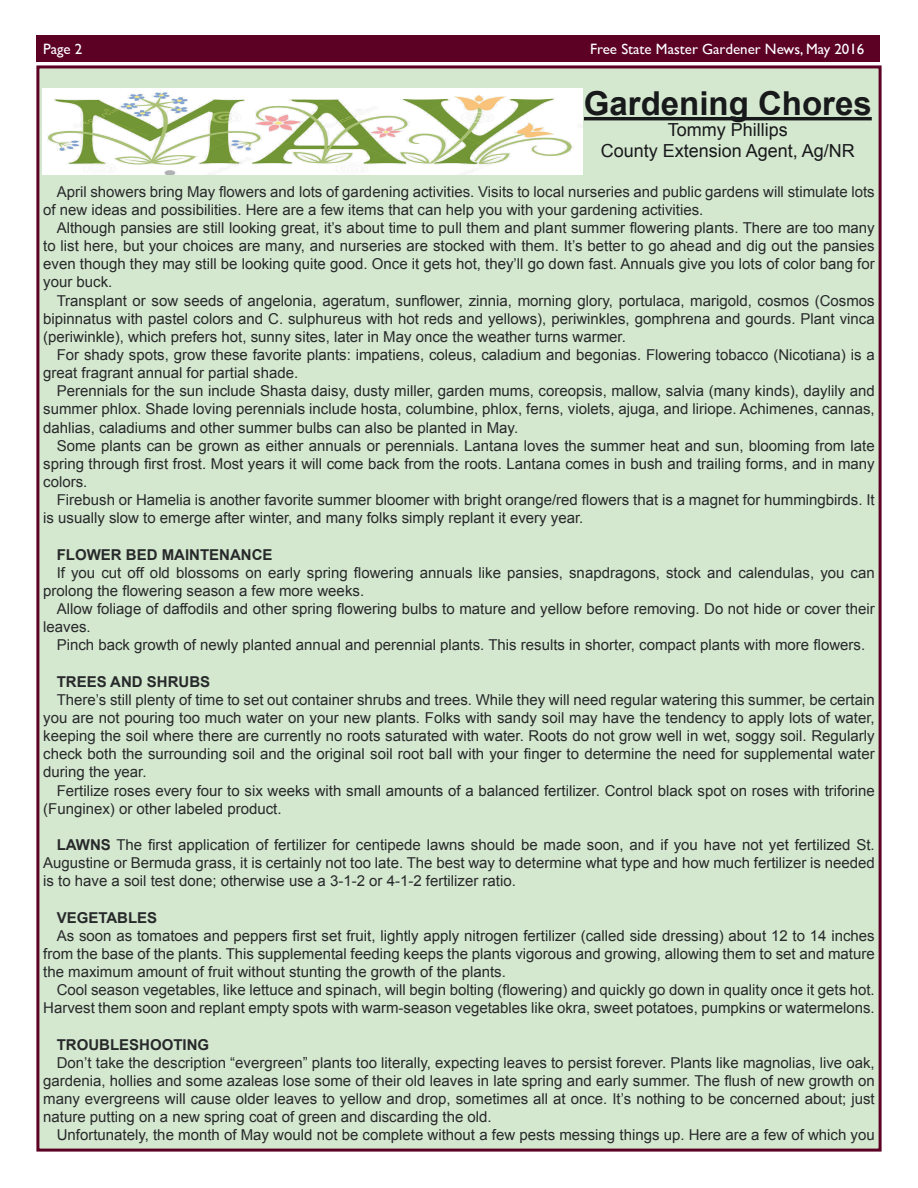
<style>
.page{position:relative;width:918px;height:1188px;background:#fff}
.page>*{position:absolute;margin:0;border:0;box-sizing:border-box;transform-origin:0 0}
.t1{font:700 33px "Arial";color:#18191b}
.t2{font:18px/21px "Arial";color:#18191b;text-align:center}
.t3{font:15px/18.1px "Arial";color:#27292a;text-align:justify}
.t4{font:700 15px "Arial";color:#27292a}
.t5{font:15px "Gill Sans";color:#fff}
.s1{font-weight:700}
</style>
<div class="page">
<div style="left:36px;top:65px;width:846px;height:1087px;background:#d4e7cf;border:3px solid #5c0024"></div>
<img style="left:42px;top:88px;width:540px;height:87px">
<div style="left:36px;top:35px;width:844px;height:27px;background:#5c0024"></div>
<hr style="left:584px;top:117px;width:288px;height:3px;background:#18191b">
<p class="t5" style="left:43px;top:40px;width:41px">Page 2</p>
<p class="t5" style="left:590px;top:40px;width:276px">Free State Master Gardener News, May 2016</p>
<h1 class="t1" style="left:584px;top:82px;width:289px">Gardening Chores</h1>
<p class="t2" style="left:601px;top:120px;width:256px">Tommy Phillips<br>County Extension Agent, Ag/NR</p>
<p class="t3" style="left:43px;top:183px;width:833px;text-indent:14px">April showers bring May flowers and lots of gardening activities. Visits to local nurseries and public gardens will stimulate lots of new ideas and possibilities. Here are a few items that can help you with your gardening activities.</p>
<p class="t3" style="left:43px;top:219px;width:833px;text-indent:14px">Although pansies are still looking great, it’s about time to pull them and plant summer flowering plants. There are too many to list here, but your choices are many, and nurseries are stocked with them. It’s better to go ahead and dig out the pansies even though they may still be looking quite good. Once it gets hot, they’ll go down fast. Annuals give you lots of color bang for your buck.</p>
<p class="t3" style="left:43px;top:291px;width:833px;text-indent:14px">Transplant or sow seeds of angelonia, ageratum, sunflower, zinnia, morning glory, portulaca, marigold, cosmos (Cosmos bipinnatus with pastel colors and C. sulphureus with hot reds and yellows), periwinkles, gomphrena and gourds. Plant vinca (periwinkle), which prefers hot, sunny sites, later in May once the weather turns warmer.</p>
<p class="t3" style="left:43px;top:346px;width:833px;text-indent:14px">For shady spots, grow these favorite plants: impatiens, coleus, caladium and begonias. Flowering tobacco (Nicotiana) is a great fragrant annual for partial shade.</p>
<p class="t3" style="left:43px;top:382px;width:833px;text-indent:14px">Perennials for the sun include Shasta daisy, dusty miller, garden mums, coreopsis, mallow, salvia (many kinds), daylily and summer phlox. Shade loving perennials include hosta, columbine, phlox, ferns, violets, ajuga, and liriope. Achimenes, cannas, dahlias, caladiums and other summer bulbs can also be planted in May.</p>
<p class="t3" style="left:43px;top:437px;width:833px;text-indent:14px">Some plants can be grown as either annuals or perennials. Lantana loves the summer heat and sun, blooming from late spring through first frost. Most years it will come back from the roots. Lantana comes in bush and trailing forms, and in many colors.</p>
<p class="t3" style="left:43px;top:491px;width:833px;text-indent:14px">Firebush or Hamelia is another favorite summer bloomer with bright orange/red flowers that is a magnet for hummingbirds. It is usually slow to emerge after winter, and many folks simply replant it every year.</p>
<p class="t4" style="left:57px;top:545px;width:217px">FLOWER BED MAINTENANCE</p>
<p class="t3" style="left:43px;top:564px;width:833px;text-indent:14px">If you cut off old blossoms on early spring flowering annuals like pansies, snapdragons, stock and calendulas, you can prolong the flowering season a few more weeks.</p>
<p class="t3" style="left:43px;top:600px;width:833px;text-indent:14px">Allow foliage of daffodils and other spring flowering bulbs to mature and yellow before removing. Do not hide or cover their leaves.</p>
<p class="t3" style="left:57px;top:636px;width:810px">Pinch back growth of newly planted annual and perennial plants. This results in shorter, compact plants with more flowers.</p>
<p class="t4" style="left:57px;top:672px;width:155px">TREES AND SHRUBS</p>
<p class="t3" style="left:43px;top:691px;width:833px;text-indent:14px">There’s still plenty of time to set out container shrubs and trees. While they will need regular watering this summer, be certain you are not pouring too much water on your new plants. Folks with sandy soil may have the tendency to apply lots of water, keeping the soil where there are currently no roots saturated with water. Roots do not grow well in wet, soggy soil. Regularly check both the surrounding soil and the original soil root ball with your finger to determine the need for supplemental water during the year.</p>
<p class="t3" style="left:43px;top:781px;width:833px;text-indent:14px">Fertilize roses every four to six weeks with small amounts of a balanced fertilizer. Control black spot on roses with triforine (Funginex) or other labeled product.</p>
<p class="t3" style="left:43px;top:836px;width:833px;text-indent:14px"><span class="s1">LAWNS</span> The first application of fertilizer for centipede lawns should be made soon, and if you have not yet fertilized St.<br>Augustine or Bermuda grass, it is certainly not too late. The best way to determine what type and how much fertilizer is needed is to have a soil test done; otherwise use a 3-1-2 or 4-1-2 fertilizer ratio.</p>
<p class="t4" style="left:57px;top:908px;width:102px">VEGETABLES</p>
<p class="t3" style="left:43px;top:927px;width:833px;text-indent:14px">As soon as tomatoes and peppers first set fruit, lightly apply nitrogen fertilizer (called side dressing) about 12 to 14 inches from the base of the plants. This supplemental feeding keeps the plants vigorous and growing, allowing them to set and mature the maximum amount of fruit without stunting the growth of the plants.</p>
<p class="t3" style="left:43px;top:981px;width:833px;text-align:right">Cool season vegetables, like lettuce and spinach, will begin bolting (flowering) and quickly go down in quality once it gets hot.<br>Harvest them soon and replant empty spots with warm-season vegetables like okra, sweet potatoes, pumpkins or watermelons.</p>
<p class="t4" style="left:57px;top:1035px;width:154px">TROUBLESHOOTING</p>
<p class="t3" style="left:43px;top:1054px;width:833px;text-indent:14px">Don’t take the description “evergreen” plants too literally, expecting leaves to persist forever. Plants like magnolias, live oak, gardenia, hollies and some azaleas lose some of their old leaves in late spring and early summer. The flush of new growth on many evergreens will cause older leaves to yellow and drop, sometimes all at once. It’s nothing to be concerned about; just nature putting on a new spring coat of green and discarding the old.</p>
<p class="t3" style="left:57px;top:1126px;width:820px">Unfortunately, the month of May would not be complete without a few pests messing things up. Here are a few of which you</p>
</div>
